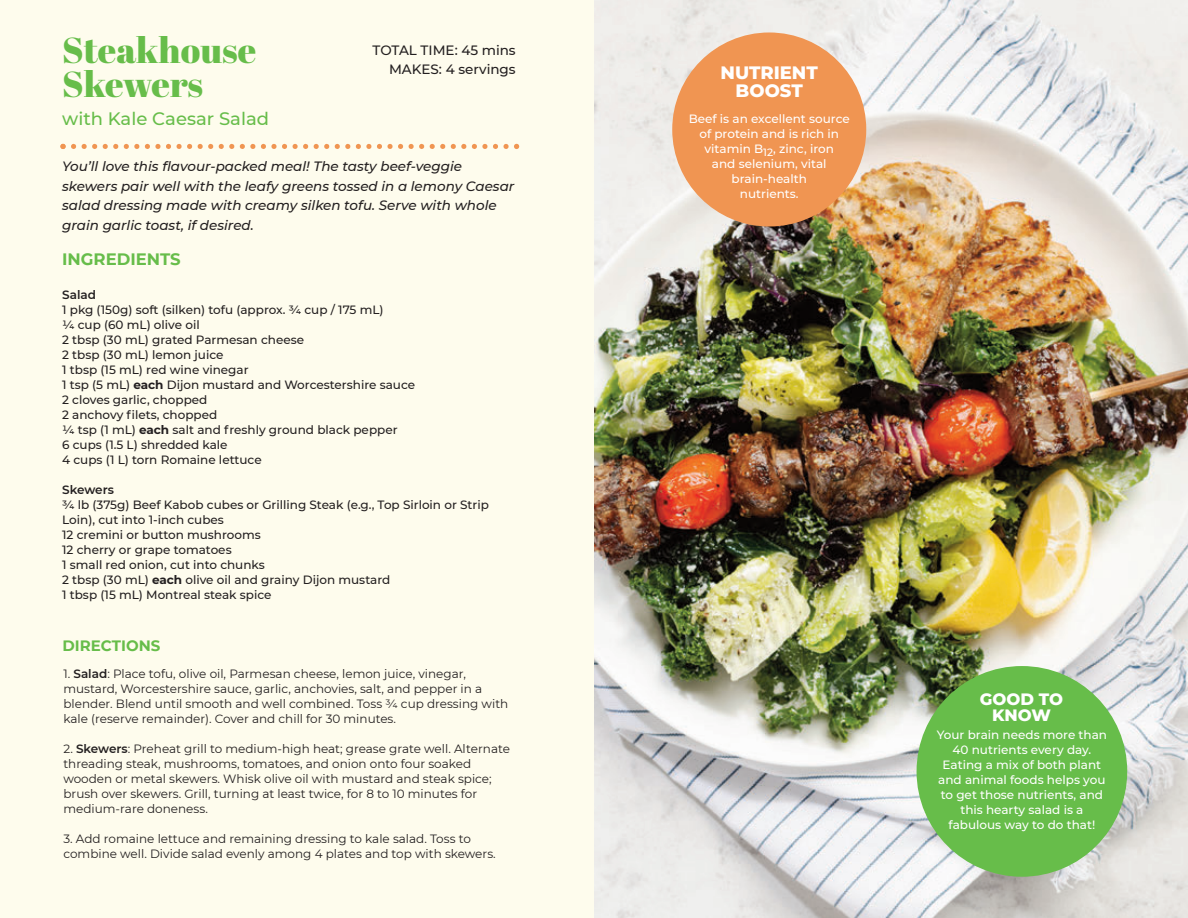
<style>
.page{position:relative;width:1188px;height:918px;background:#fff}
.page>*{position:absolute;margin:0;border:0;box-sizing:border-box;transform-origin:0 0}
.t1{font:36px/34.5px "Abril Fatface";color:#67bd4a}
.t2{font:500 18px "Montserrat";color:#67bd4a}
.t3{font:800 18px "Montserrat";color:#fff}
.t4{font:700 16.5px "Montserrat";color:#67bd4a}
.t5{font:800 16.5px "Montserrat";color:#fff}
.t6{font:700 15px "Montserrat";color:#67bd4a}
.t7{font:italic 500 13.5px/19.8px "Montserrat";color:#231f20}
.t8{font:500 13.5px "Montserrat";color:#231f20}
.t9{font:12px/15px "Montserrat";color:#231f20}
.t10{font:500 12px/15px "Montserrat";color:#231f20}
.t11{font:500 12px/15px "Montserrat";color:#fff;text-align:center}
.t12{font:600 12px "Montserrat";color:#231f20}
.s1{font-weight:700}
.s2{font-weight:600}
</style>
<div class="page">
<img style="left:594px;top:0;width:594px;height:918px">
<div style="left:0;top:0;width:594px;height:918px;background:#fefced"></div>
<svg style="left:60px;top:144px;width:459px;height:5px"></svg>
<div style="left:672px;top:32px;width:194px;height:195px;background:#f09552;border-radius:50%"></div>
<div style="left:917px;top:666px;width:210px;height:211px;background:#67bd4a;border-radius:50%"></div>
<p class="t1" style="left:62px;top:37px;width:196px">Steakhouse<br>Skewers</p>
<p class="t2" style="left:62px;top:107px;width:208px">with Kale Caesar Salad</p>
<p class="t7" style="left:62px;top:156px;width:454px">You’ll love this flavour-packed meal! The tasty beef-veggie skewers pair well with the leafy greens tossed in a lemony Caesar salad dressing made with creamy silken tofu. Serve with whole grain garlic toast, if desired.</p>
<p class="t8" style="left:373px;top:42px;width:145px">TOTAL TIME: 45 mins</p>
<p class="t8" style="left:389px;top:61px;width:128px">MAKES: 4 servings</p>
<p class="t4" style="left:62px;top:249px;width:120px">INGREDIENTS</p>
<p class="t12" style="left:62px;top:288px;width:35px">Salad</p>
<p class="t10" style="left:62px;top:302px;width:323px">1 pkg (150g) soft (silken) tofu (approx. ¾ cup / 175 mL)</p>
<p class="t10" style="left:62px;top:317px;width:139px">¼ cup (60 mL) olive oil</p>
<p class="t10" style="left:62px;top:332px;width:243px">2 tbsp (30 mL) grated Parmesan cheese</p>
<p class="t10" style="left:62px;top:347px;width:163px">2 tbsp (30 mL) lemon juice</p>
<p class="t10" style="left:62px;top:362px;width:188px">1 tbsp (15 mL) red wine vinegar</p>
<p class="t10" style="left:62px;top:377px;width:354px">1 tsp (5 mL) <span class="s1">each</span> Dijon mustard and Worcestershire sauce</p>
<p class="t10" style="left:62px;top:392px;width:147px">2 cloves garlic, chopped</p>
<p class="t10" style="left:62px;top:407px;width:157px">2 anchovy filets, chopped</p>
<p class="t10" style="left:62px;top:422px;width:337px">¼ tsp (1 mL) <span class="s1">each</span> salt and freshly ground black pepper</p>
<p class="t10" style="left:62px;top:437px;width:167px">6 cups (1.5 L) shredded kale</p>
<p class="t10" style="left:62px;top:452px;width:201px">4 cups (1 L) torn Romaine lettuce</p>
<p class="t12" style="left:62px;top:483px;width:53px">Skewers</p>
<p class="t10" style="left:62px;top:497px;width:428px">¾ lb (375g) Beef Kabob cubes or Grilling Steak (e.g., Top Sirloin or Strip<br>Loin), cut into 1-inch cubes</p>
<p class="t10" style="left:62px;top:527px;width:200px">12 cremini or button mushrooms</p>
<p class="t10" style="left:62px;top:542px;width:171px">12 cherry or grape tomatoes</p>
<p class="t10" style="left:62px;top:557px;width:204px">1 small red onion, cut into chunks</p>
<p class="t10" style="left:62px;top:572px;width:330px">2 tbsp (30 mL) <span class="s1">each</span> olive oil and grainy Dijon mustard</p>
<p class="t10" style="left:62px;top:587px;width:211px">1 tbsp (15 mL) Montreal steak spice</p>
<p class="t6" style="left:63px;top:637px;width:99px">DIRECTIONS</p>
<p class="t9" style="left:63px;top:666px;width:404px">1. <span class="s2">Salad</span>: Place tofu, olive oil, Parmesan cheese, lemon juice, vinegar,</p>
<p class="t9" style="left:63px;top:681px;width:446px">mustard, Worcestershire sauce, garlic, anchovies, salt, and pepper in a blender. Blend until smooth and well combined. Toss ¾ cup dressing with kale (reserve remainder). Cover and chill for 30 minutes.</p>
<p class="t9" style="left:63px;top:741px;width:448px">2. <span class="s2">Skewers</span>: Preheat grill to medium-high heat; grease grate well. Alternate threading steak, mushrooms, tomatoes, and onion onto four soaked wooden or metal skewers. Whisk olive oil with mustard and steak spice; brush over skewers. Grill, turning at least twice, for 8 to 10 minutes for</p>
<p class="t9" style="left:63px;top:801px;width:146px">medium-rare doneness.</p>
<p class="t9" style="left:63px;top:831px;width:409px">3. Add romaine lettuce and remaining dressing to kale salad. Toss to</p>
<p class="t9" style="left:63px;top:846px;width:434px">combine well. Divide salad evenly among 4 plates and top with skewers.</p>
<p class="t3" style="left:721px;top:62px;width:99px">NUTRIENT</p>
<p class="t3" style="left:736px;top:80px;width:69px">BOOST</p>
<p class="t11" style="left:689px;top:111px;width:163px">Beef is an excellent source</p>
<p class="t11" style="left:699px;top:126px;width:141px">of protein and is rich in</p>
<p class="t11" style="left:705px;top:141px;width:131px">vitamin B<sub>12</sub>, zinc, iron</p>
<p class="t11" style="left:712px;top:156px;width:116px">and selenium, vital</p>
<p class="t11" style="left:732px;top:171px;width:77px">brain-health</p>
<p class="t11" style="left:740px;top:186px;width:60px">nutrients.</p>
<p class="t5" style="left:980px;top:689px;width:85px">GOOD TO</p>
<p class="t5" style="left:992px;top:706px;width:60px">KNOW</p>
<p class="t11" style="left:937px;top:728px;width:172px">Your brain needs more than<br>40 nutrients every day.</p>
<p class="t11" style="left:938px;top:758px;width:169px">Eating a mix of both plant and animal foods helps you to get those nutrients, and this hearty salad is a</p>
<p class="t11" style="left:949px;top:818px;width:148px">fabulous way to do that!</p>
</div>
